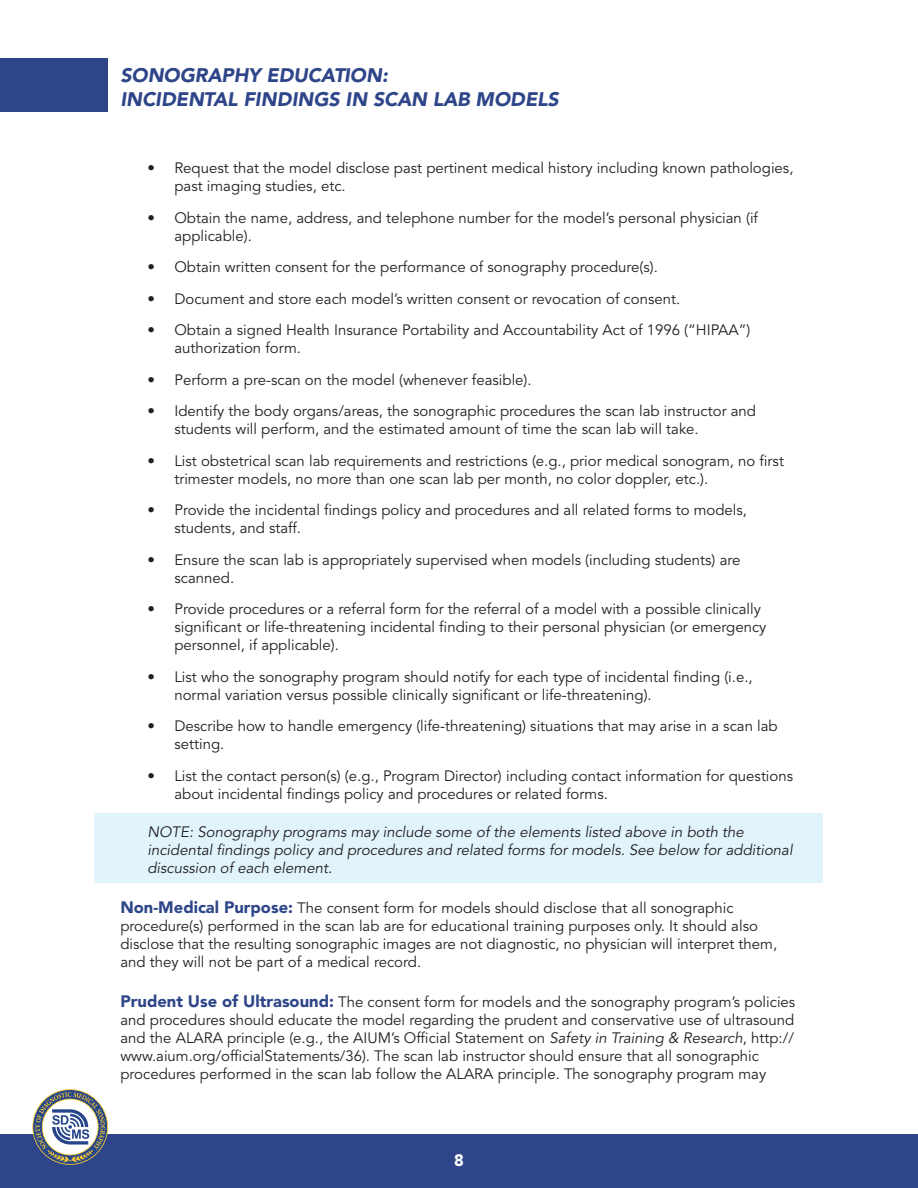
<style>
.page{position:relative;width:918px;height:1188px;background:#fff}
.page>*{position:absolute;margin:0;border:0;box-sizing:border-box;transform-origin:0 0}
.t1{font:italic 900 19.5px/23.4px "Avenir LT Std";letter-spacing:-.005em;color:#2e4689}
.t2{font:900 16.5px "Avenir LT Std";color:#fff}
.t3{font:15px/18px "Avenir LT Std";color:#231f20}
.bullets{font:italic 15px/18px "Avenir LT Std";color:#231f20}
.s1{font-weight:900;font-size:16.5px;color:#2e4689}
.s2{font-style:italic}
</style>
<div class="page">
<div style="left:0;top:1134px;width:918px;height:54px;background:#2e4689"></div>
<div style="left:0;top:58px;width:108px;height:54px;background:#2e4689"></div>
<svg style="left:32px;top:1089px;width:76px;height:76px"></svg>
<div style="left:94px;top:814px;width:730px;height:69px;background:#e1f4fc"></div>
<h1 class="t1" style="left:120px;top:64px;width:440px">SONOGRAPHY EDUCATION:<br>INCIDENTAL FINDINGS IN SCAN LAB MODELS</h1>
<p class="t3" style="left:174px;top:160px;width:621px;text-indent:-27px">• Request that the model disclose past pertinent medical history including known pathologies, past imaging studies, etc.</p>
<p class="t3" style="left:174px;top:209px;width:585px;text-indent:-27px">• Obtain the name, address, and telephone number for the model’s personal physician (if applicable).</p>
<p class="t3" style="left:147px;top:259px;width:512px">• Obtain written consent for the performance of sonography procedure(s).</p>
<p class="t3" style="left:147px;top:290px;width:534px">• Document and store each model’s written consent or revocation of consent.</p>
<p class="t3" style="left:174px;top:322px;width:578px;text-indent:-27px">• Obtain a signed Health Insurance Portability and Accountability Act of 1996 (“HIPAA”) authorization form.</p>
<p class="t3" style="left:147px;top:371px;width:386px">• Perform a pre-scan on the model (whenever feasible).</p>
<p class="t3" style="left:174px;top:403px;width:583px;text-indent:-27px">• Identify the body organs/areas, the sonographic procedures the scan lab instructor and students will perform, and the estimated amount of time the scan lab will take.</p>
<p class="t3" style="left:174px;top:452px;width:611px;text-indent:-27px">• List obstetrical scan lab requirements and restrictions (e.g., prior medical sonogram, no first trimester models, no more than one scan lab per month, no color doppler, etc.).</p>
<p class="t3" style="left:174px;top:502px;width:574px;text-indent:-27px">• Provide the incidental findings policy and procedures and all related forms to models, students, and staff.</p>
<p class="t3" style="left:174px;top:551px;width:568px;text-indent:-27px">• Ensure the scan lab is appropriately supervised when models (including students) are scanned.</p>
<p class="t3" style="left:174px;top:601px;width:594px;text-indent:-27px">• Provide procedures or a referral form for the referral of a model with a possible clinically significant or life-threatening incidental finding to their personal physician (or emergency personnel, if applicable).</p>
<p class="t3" style="left:174px;top:668px;width:580px;text-indent:-27px">• List who the sonography program should notify for each type of incidental finding (i.e., normal variation versus possible clinically significant or life-threatening).</p>
<p class="t3" style="left:174px;top:718px;width:605px;text-indent:-27px">• Describe how to handle emergency (life-threatening) situations that may arise in a scan lab setting.</p>
<p class="t3" style="left:174px;top:767px;width:620px;text-indent:-27px">• List the contact person(s) (e.g., Program Director) including contact information for questions about incidental findings policy and procedures or related forms.</p>
<p class="bullets" style="left:147px;top:823px;width:647px">NOTE: Sonography programs may include some of the elements listed above in both the incidental findings policy and procedures and related forms for models. See below for additional discussion of each element.</p>
<p class="t3" style="left:120px;top:899px;width:658px"><span class="s1">Non-Medical Purpose:</span> The consent form for models should disclose that all sonographic procedure(s) performed in the scan lab are for educational training purposes only. It should also disclose that the resulting sonographic images are not diagnostic, no physician will interpret them, and they will not be part of a medical record.</p>
<p class="t3" style="left:120px;top:993px;width:676px"><span class="s1">Prudent Use of Ultrasound:</span> The consent form for models and the sonography program’s policies and procedures should educate the model regarding the prudent and conservative use of ultrasound and the ALARA principle (e.g., the AIUM’s Official Statement on <span class="s2">Safety in Training &amp; Research</span>, http:// www.aium.org/officialStatements/36). The scan lab instructor should ensure that all sonographic procedures performed in the scan lab follow the ALARA principle. The sonography program may</p>
<p class="t2" style="left:454px;top:1150px;width:11px">8</p>
</div>
